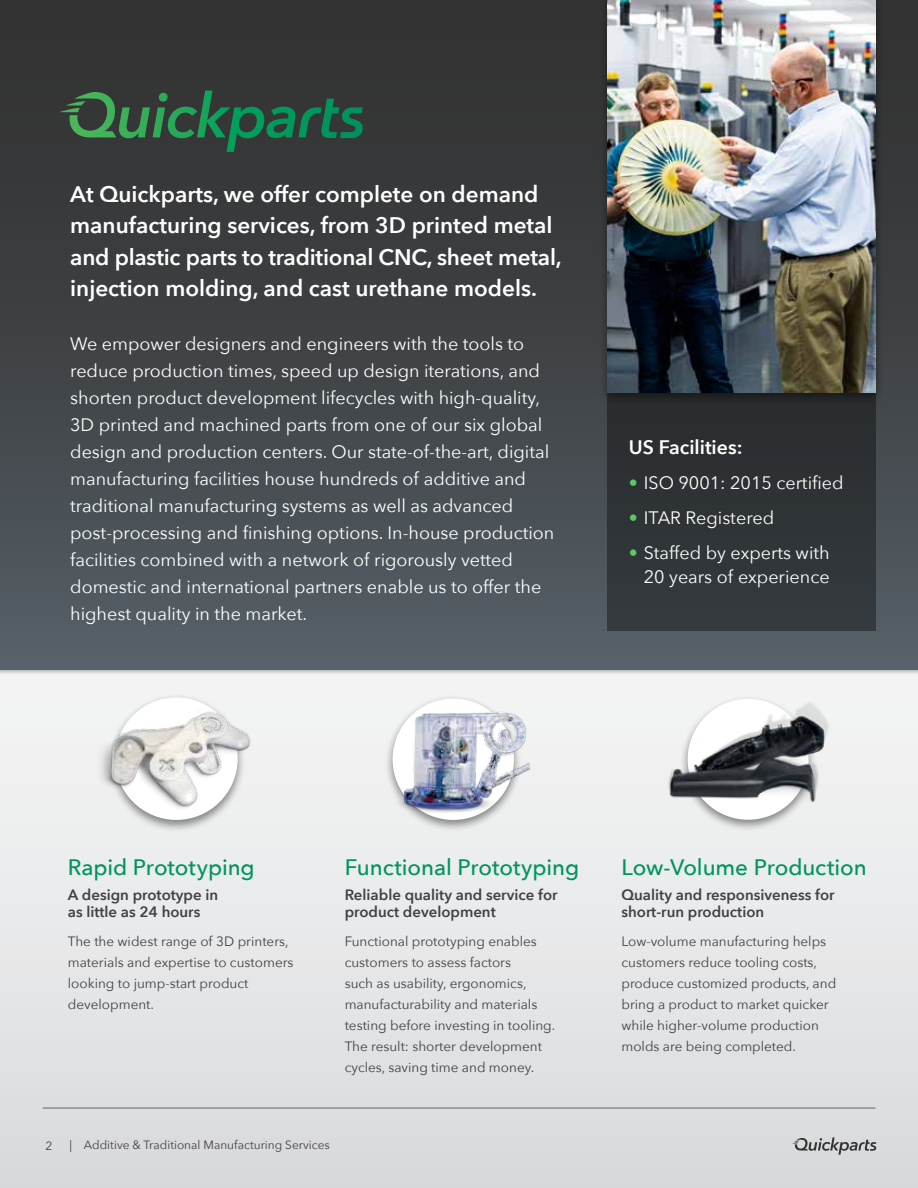
<style>
.page{position:relative;width:918px;height:1188px;background:#fff}
.page>*{position:absolute;margin:0;border:0;box-sizing:border-box;transform-origin:0 0}
.t1{font:600 22.5px/31.5px "Avenir Next";color:#fff}
.t2{font:500 22.35px "Avenir Next";letter-spacing:-.005em;color:#00945e}
.t3{font:600 19.5px "Avenir Next";color:#fff}
.t4{font:18px/27px "Avenir Next";color:#fff}
.t5{font:600 15px/16.6px "Avenir Next";color:#414042}
.t6{font:13.5px/21px "Avenir Next";color:#414042}
.t7{font:12px "Avenir Next";color:#414042}
.s1{font-weight:600;color:#58ca66}
.s2{color:#58ca66}
</style>
<div class="page">
<svg style="left:0;top:676px;width:918px;height:512px;background:#e5e6e7"></svg>
<div style="left:0;top:0;width:918px;height:670px;background:linear-gradient(to bottom,#2e2d2c,#535d64)"></div>
<svg style="left:792px;top:1137px;width:84px;height:18px;background:#afb0b1"></svg>
<hr style="left:43px;top:1108px;width:832px;height:1px;background:#626469">
<svg style="left:60px;top:91px;width:303px;height:61px;background:#2d5340"></svg>
<div style="left:107px;top:693px;width:139px;height:139px;background:#edeeee"></div>
<img style="left:87px;top:673px;width:168px;height:155px">
<img style="left:661px;top:658px;width:176px;height:176px">
<div style="left:384px;top:695px;width:138px;height:137px;background:#f3f3f4"></div>
<img style="left:365px;top:701px;width:165px;height:138px">
<div style="left:607px;top:0;width:268px;height:630px;background:#2f3336"></div>
<div style="left:599px;top:0;width:285px;height:404px;background:#000;opacity:.45"></div>
<img style="left:608px;top:0;width:267px;height:392px">
<p class="t1" style="left:70px;top:178px;width:493px">At Quickparts, we offer complete on demand manufacturing services, from 3D printed metal and plastic parts to traditional CNC, sheet metal, injection molding, and cast urethane models.</p>
<p class="t4" style="left:70px;top:330px;width:486px">We empower designers and engineers with the tools to reduce production times, speed up design iterations, and shorten product development lifecycles with high-quality, 3D printed and machined parts from one of our six global design and production centers. Our state-of-the-art, digital manufacturing facilities house hundreds of additive and traditional manufacturing systems as well as advanced post-processing and finishing options. In-house production facilities combined with a network of rigorously vetted domestic and international partners enable us to offer the highest quality in the market.</p>
<p class="t3" style="left:629px;top:431px;width:115px">US Facilities:</p>
<p class="t4" style="left:629px;top:469px;width:216px"><span class="s1">•</span> ISO 9001: 2015 certified</p>
<p class="t4" style="left:629px;top:504px;width:147px"><span class="s2">•</span> ITAR Registered</p>
<p class="t4" style="left:629px;top:541px;width:202px;line-height:23.4px;text-align:right"><span class="s2">•</span> Staffed by experts with<br>20 years of experience</p>
<p class="t2" style="left:68px;top:848px;width:188px">Rapid Prototyping</p>
<p class="t5" style="left:68px;top:886px;width:152px">A design prototype in as little as 24 hours</p>
<p class="t6" style="left:68px;top:930px;width:227px">The the widest range of 3D printers, materials and expertise to customers looking to jump-start product development.</p>
<p class="t2" style="left:345px;top:848px;width:236px">Functional Prototyping</p>
<p class="t5" style="left:345px;top:886px;width:214px">Reliable quality and service for product development</p>
<p class="t6" style="left:345px;top:930px;width:212px">Functional prototyping enables customers to assess factors<br>such as usability, ergonomics, manufacturability and materials testing before investing in tooling.<br>The result: shorter development cycles, saving time and money.</p>
<p class="t7" style="left:46px;top:1135px;width:8px">2</p>
<p class="t7" style="left:70px;top:1135px;width:262px">| Additive &amp; Traditional Manufacturing Services</p>
<p class="t2" style="left:621px;top:848px;width:247px">Low-Volume Production</p>
<p class="t5" style="left:621px;top:886px;width:215px">Quality and responsiveness for short-run production</p>
<p class="t6" style="left:621px;top:930px;width:216px">Low-volume manufacturing helps customers reduce tooling costs, produce customized products, and bring a product to market quicker while higher-volume production molds are being completed.</p>
</div>
